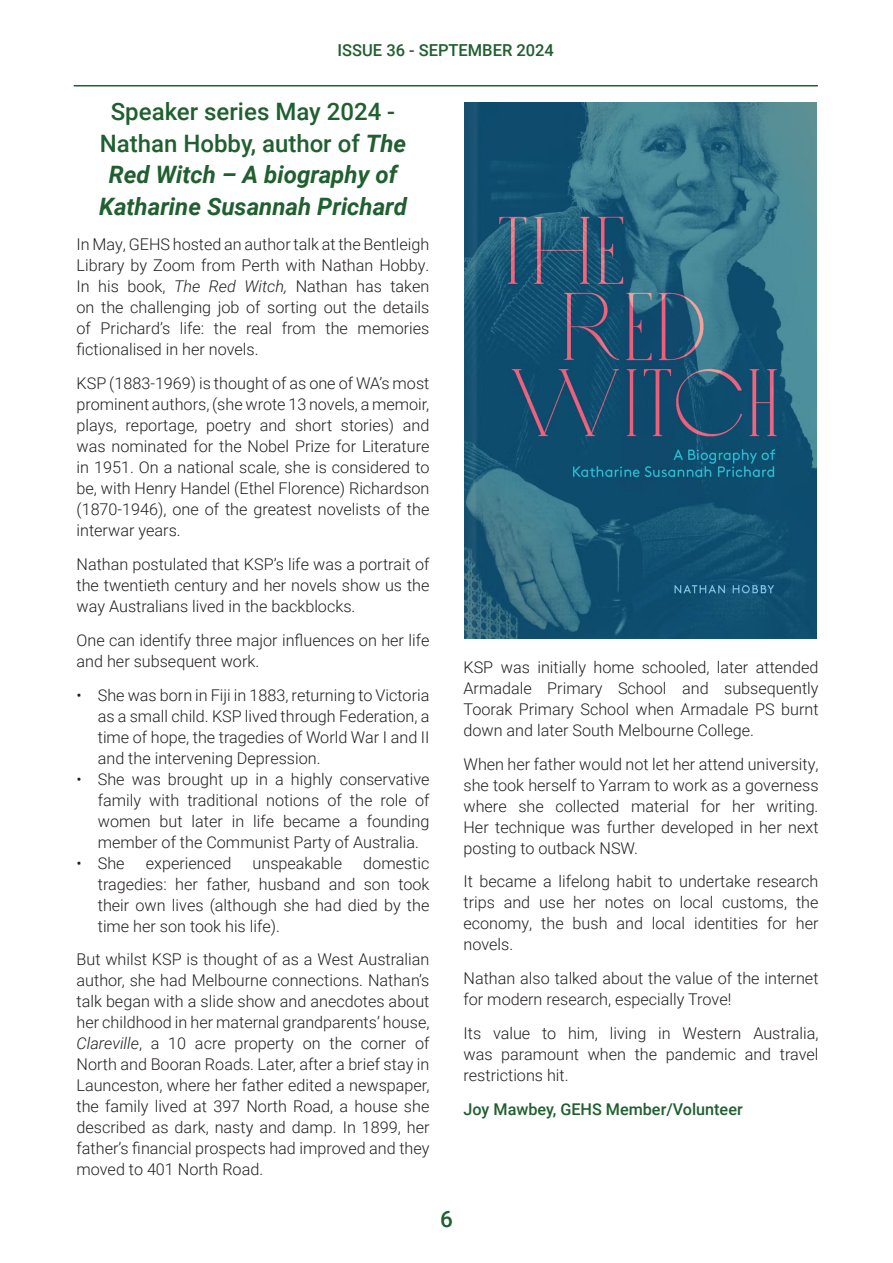
<style>
.page{position:relative;width:893px;height:1263px;background:#fff}
.page>*{position:absolute;margin:0;border:0;box-sizing:border-box;transform-origin:0 0}
.Story_Heading{font:italic 700 24px/31.5px "Roboto";color:#205f2f;text-align:center}
.t1{font:500 22.5px "Roboto";color:#205f2f}
.t2{font:500 16.5px "Roboto";color:#205f2f}
.Body_Text{font:300 16.2px/21px "Roboto";color:#231f20;text-align:justify}
.Author_name{font:500 16.2px "Roboto";color:#205f2f}
.s1{font-weight:500;font-style:normal}
.s2{font-style:italic}
</style>
<div class="page">
<hr style="left:74px;top:85px;width:744px;height:1px;background:#205f2f">
<img style="left:465px;top:102px;width:351px;height:537px">
<p class="t2" style="left:338px;top:39px;width:218px">ISSUE 36 - SEPTEMBER 2024</p>
<p class="Story_Heading" style="left:99px;top:95px;width:309px"><span class="s1">Speaker series May 2024 -<br>Nathan Hobby, author of</span> The<br>Red Witch – A biography of<br>Katharine Susannah Prichard</p>
<p class="Body_Text" style="left:77px;top:234px;width:354px">In May, GEHS hosted an author talk at the Bentleigh Library by Zoom from Perth with Nathan Hobby.<br>In his book, <span class="s2">The Red Witch,</span> Nathan has taken on the challenging job of sorting out the details of Prichard’s life: the real from the memories fictionalised in her novels.</p>
<p class="Body_Text" style="left:77px;top:372px;width:354px">KSP (1883-1969) is thought of as one of WA’s most prominent authors, (she wrote 13 novels, a memoir, plays, reportage, poetry and short stories) and was nominated for the Nobel Prize for Literature in 1951. On a national scale, she is considered to be, with Henry Handel (Ethel Florence) Richardson (1870-1946), one of the greatest novelists of the interwar years.</p>
<p class="Body_Text" style="left:77px;top:553px;width:354px">Nathan postulated that KSP’s life was a portrait of the twentieth century and her novels show us the way Australians lived in the backblocks.</p>
<p class="Body_Text" style="left:77px;top:629px;width:354px">One can identify three major influences on her life and her subsequent work.</p>
<p class="Body_Text" style="left:98px;top:684px;width:333px;text-indent:-21px">• She was born in Fiji in 1883, returning to Victoria as a small child. KSP lived through Federation, a time of hope, the tragedies of World War I and II and the intervening Depression.</p>
<p class="Body_Text" style="left:98px;top:768px;width:333px;text-indent:-21px">• She was brought up in a highly conservative family with traditional notions of the role of women but later in life became a founding member of the Communist Party of Australia.</p>
<p class="Body_Text" style="left:77px;top:852px;width:50px">• She</p>
<p class="Body_Text" style="left:146px;top:852px;width:87px">experienced</p>
<p class="Body_Text" style="left:253px;top:852px;width:91px">unspeakable</p>
<p class="Body_Text" style="left:98px;top:852px;width:333px;text-indent:265px">domestic tragedies: her father, husband and son took their own lives (although she had died by the time her son took his life).</p>
<p class="Body_Text" style="left:77px;top:948px;width:354px">But whilst KSP is thought of as a West Australian author, she had Melbourne connections. Nathan’s talk began with a slide show and anecdotes about her childhood in her maternal grandparents’ house, <span class="s2">Clareville</span>, a 10 acre property on the corner of North and Booran Roads. Later, after a brief stay in Launceston, where her father edited a newspaper, the family lived at 397 North Road, a house she described as dark, nasty and damp. In 1899, her father’s financial prospects had improved and they moved to 401 North Road.</p>
<p class="Body_Text" style="left:463px;top:656px;width:357px">KSP was initially home schooled, later attended Armadale Primary School and subsequently Toorak Primary School when Armadale PS burnt down and later South Melbourne College.</p>
<p class="Body_Text" style="left:463px;top:753px;width:357px">When her father would not let her attend university, she took herself to Yarram to work as a governess where she collected material for her writing.<br>Her technique was further developed in her next posting to outback NSW.</p>
<p class="Body_Text" style="left:463px;top:870px;width:357px">It became a lifelong habit to undertake research trips and use her notes on local customs, the economy, the bush and local identities for her novels.</p>
<p class="Body_Text" style="left:463px;top:967px;width:357px">Nathan also talked about the value of the internet for modern research, especially Trove!</p>
<p class="Body_Text" style="left:463px;top:1022px;width:357px">Its value to him, living in Western Australia, was paramount when the pandemic and travel restrictions hit.</p>
<p class="Author_name" style="left:463px;top:1097px;width:281px">Joy Mawbey, GEHS Member/Volunteer</p>
<h2 class="t1" style="left:440px;top:1203px;width:14px">6</h2>
</div>
